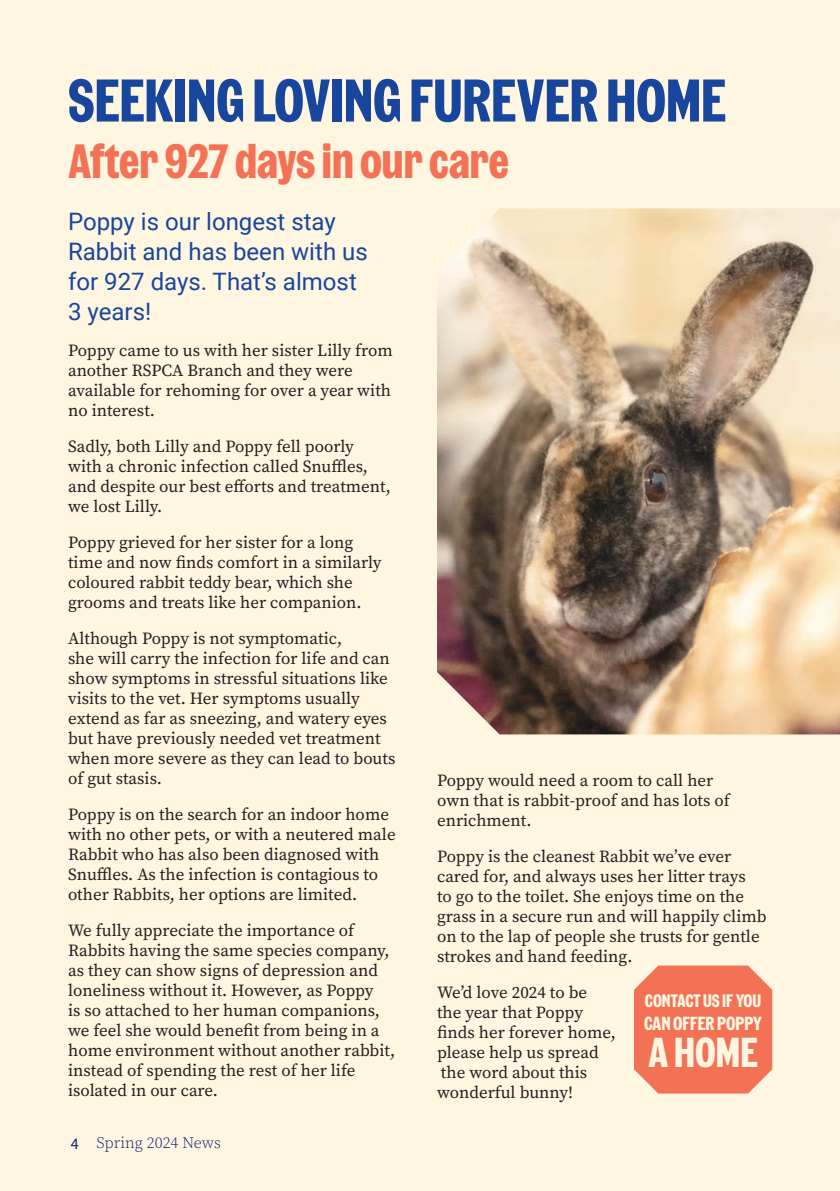
<style>
.page{position:relative;width:840px;height:1191px;background:#fff}
.page>*{position:absolute;margin:0;border:0;box-sizing:border-box;transform-origin:0 0}
.t1{font:700 60px "Wilberforce Sans";color:#18469d}
.t2{font:700 48px "Wilberforce Sans";color:#f37255}
.t3{font:700 41.8px "Wilberforce Sans";color:#fef6e1}
.t4{font:24px/30px "Roboto";color:#18469d}
.t5{font:700 19px "Wilberforce Sans";letter-spacing:-.005em;color:#fef6e1}
.t6{font:700 18px "Wilberforce Sans";letter-spacing:-.005em;color:#fef6e1}
.t7{font:17px/20px "Source Serif Variable";color:#231f20}
.t8{font:16px "Source Sans Pro";color:#0c2068}
.t9{font:16px "Source Serif Variable";color:#0c2068}
.s1{font-family:"Source Sans Pro"}
</style>
<div class="page">
<div style="left:0;top:0;width:839px;height:1191px;background:#fef6e1"></div>
<svg style="left:634px;top:965px;width:137px;height:128px;background:#f37a5e"></svg>
<img style="left:437px;top:208px;width:402px;height:526px">
<h1 class="t1" style="left:68px;top:76px;width:659px">SEEKING LOVING FUREVER HOME</h1>
<h2 class="t2" style="left:68px;top:141px;width:442px">After 927 days in our care</h2>
<h3 class="t4" style="left:68px;top:205px;width:301px">Poppy is our longest stay<br>Rabbit and has been with us for 927 days. That’s almost<br>3 years!</h3>
<p class="t7" style="left:68px;top:340px;width:326px">Poppy came to us with her sister Lilly from another RSPCA Branch and they were available for rehoming for over a year with no interest.</p>
<p class="t7" style="left:68px;top:436px;width:324px">Sadly, both Lilly and Poppy fell poorly with a chronic infection called Snuffles, and despite our best efforts and treatment, we lost Lilly.</p>
<p class="t7" style="left:68px;top:532px;width:315px">Poppy grieved for her sister for a long time and now finds comfort in a similarly coloured rabbit teddy bear, which she grooms and treats like her companion.</p>
<p class="t7" style="left:68px;top:628px;width:328px">Although Poppy is not symptomatic,<br>she will carry the infection for life and can show symptoms in stressful situations like visits to the vet. Her symptoms usually extend as far as sneezing, and watery eyes but have previously needed vet treatment when more severe as they can lead to bouts of gut stasis.</p>
<p class="t7" style="left:68px;top:804px;width:329px">Poppy is on the search for an indoor home with no other pets, or with a neutered male Rabbit who has also been diagnosed with Snuffles. As the infection is contagious to other Rabbits, her options are limited.</p>
<p class="t7" style="left:68px;top:920px;width:328px">We fully appreciate the importance of Rabbits having the same species company, as they can show signs of depression and loneliness without it. However, as Poppy<br>is so attached to her human companions, we feel she would benefit from being in a home environment without another rabbit, instead of spending the rest of her life isolated in our care.</p>
<p class="t7" style="left:437px;top:770px;width:294px">Poppy would need a room to call her own that is rabbit-proof and has lots of enrichment.</p>
<p class="t7" style="left:437px;top:846px;width:331px">Poppy is the cleanest Rabbit we’ve ever cared for, and always uses her litter trays<br>to go to the toilet. She enjoys time on the grass in a secure run and will happily climb on to the lap of people she trusts for gentle strokes and hand feeding.</p>
<p class="t7" style="left:437px;top:982px;width:180px">We’d love 2024 to be the year that Poppy finds her forever home, please help us spread the word about this wonderful bunny!</p>
<p class="t6" style="left:644px;top:993px;width:118px">CONTACT US IF YOU</p>
<p class="t5" style="left:643px;top:1015px;width:119px">CAN OFFER POPPY</p>
<h3 class="t3" style="left:648px;top:1035px;width:111px">A HOME</h3>
<p class="t8" style="left:82px;top:1130px;width:146px">4 Spring 2024 News</p>
<p class="t9" style="left:71px;top:1132px;width:151px"><span class="s1">4</span> Spring 2024 News</p>
</div>
